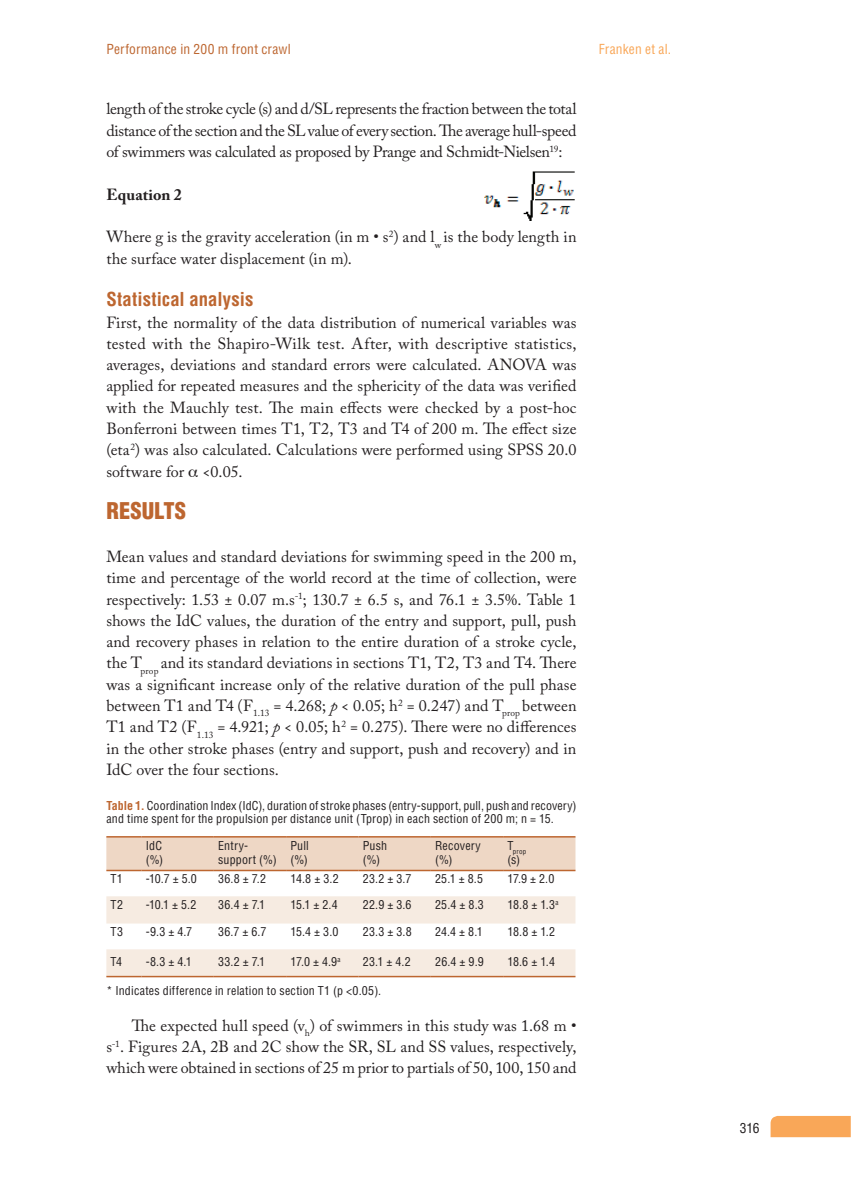
<style>
.page{position:relative;width:851px;height:1191px;background:#fff}
.page>*{position:absolute;margin:0;border:0;box-sizing:border-box;transform-origin:0 0}
.subtítulo{font:900 condensed 22.5px "Helvetica LT Std";letter-spacing:.005em;color:#bd6630}
.subsubtítulo{font:700 condensed 18.75px "Helvetica LT Std";letter-spacing:.005em;color:#bd6630}
.texto_s_espaco{font:16.05px/21.3px "Adobe Caslon Pro";color:#231f20;text-align:justify}
.texto{font:16.05px/21.3px "Adobe Caslon Pro";letter-spacing:-.005em;color:#231f20;text-align:justify}
.texto_s_espaco-2{font:700 16.05px "Adobe Caslon Pro";color:#231f20}
.t1{font:condensed 13.5px "Helvetica LT Std";letter-spacing:.015em;color:#bd6630}
.t2{font:condensed 13.5px "Helvetica LT Std";letter-spacing:.015em;color:#f9a758}
.t3{font:condensed 13.5px "Helvetica LT Std";color:#231f20}
.tabela_esq{font:condensed 12px/14.4px "Helvetica LT Std";letter-spacing:.015em;color:#231f20}
.legenda{font:condensed 12px/13.5px "Helvetica LT Std";letter-spacing:.015em;color:#231f20}
.tabela_esq-2{font:condensed 7.05px "Helvetica LT Std";color:#231f20}
.s1{font-style:italic}
.s2{font-weight:700;color:#bd6630}
</style>
<div class="page">
<div style="left:770px;top:1116px;width:80px;height:21px;background:#f9a758"></div>
<img style="left:484px;top:171px;width:91px;height:49px">
<div style="left:106px;top:837px;width:469px;height:32px;background:#eed7c5"></div>
<svg style="left:106px;top:896px;width:469px;height:79px"></svg>
<hr style="left:106px;top:836px;width:35px;height:1px;background:#bd6630">
<hr style="left:141px;top:836px;width:73px;height:1px;background:#bd6630">
<hr style="left:214px;top:836px;width:72px;height:1px;background:#bd6630">
<hr style="left:286px;top:836px;width:72px;height:1px;background:#bd6630">
<hr style="left:358px;top:836px;width:73px;height:1px;background:#bd6630">
<hr style="left:431px;top:836px;width:72px;height:1px;background:#bd6630">
<hr style="left:503px;top:836px;width:72px;height:1px;background:#bd6630">
<hr style="left:106px;top:869px;width:35px;height:2px;background:#bd6630">
<hr style="left:141px;top:869px;width:73px;height:2px;background:#bd6630">
<hr style="left:214px;top:869px;width:72px;height:2px;background:#bd6630">
<hr style="left:286px;top:869px;width:72px;height:2px;background:#bd6630">
<hr style="left:358px;top:869px;width:73px;height:2px;background:#bd6630">
<hr style="left:431px;top:869px;width:72px;height:2px;background:#bd6630">
<hr style="left:503px;top:869px;width:72px;height:2px;background:#bd6630">
<hr style="left:106px;top:975px;width:35px;height:2px;background:#bd6630">
<hr style="left:141px;top:975px;width:73px;height:2px;background:#bd6630">
<hr style="left:214px;top:975px;width:72px;height:2px;background:#bd6630">
<hr style="left:286px;top:975px;width:72px;height:2px;background:#bd6630">
<hr style="left:358px;top:975px;width:73px;height:2px;background:#bd6630">
<hr style="left:431px;top:975px;width:72px;height:2px;background:#bd6630">
<hr style="left:503px;top:975px;width:72px;height:2px;background:#bd6630">
<p class="t1" style="left:106px;top:41px;width:186px">Performance in 200 m front crawl</p>
<p class="t2" style="left:598px;top:41px;width:74px">Franken et al.</p>
<p class="texto_s_espaco" style="left:106px;top:98px;width:471px">length of the stroke cycle (s) and d/SL represents the fraction between the total distance of the section and the SL value of every section. The average hull-speed of swimmers was calculated as proposed by Prange and Schmidt-Nielsen<sup>19</sup>:</p>
<p class="texto_s_espaco-2" style="left:106px;top:185px;width:77px">Equation 2</p>
<p class="texto_s_espaco" style="left:106px;top:226px;width:471px">Where g is the gravity acceleration (in m • s<sup>2</sup>) and l<sub>w</sub> is the body length in the surface water displacement (in m).</p>
<p class="subsubtítulo" style="left:106px;top:288px;width:148px">Statistical analysis</p>
<p class="texto_s_espaco" style="left:106px;top:311px;width:471px">First, the normality of the data distribution of numerical variables was tested with the Shapiro-Wilk test. After, with descriptive statistics, averages, deviations and standard errors were calculated. ANOVA was applied for repeated measures and the sphericity of the data was verified with the Mauchly test. The main effects were checked by a post-hoc Bonferroni between times T1, T2, T3 and T4 of 200 m. The effect size (eta<sup>2</sup>) was also calculated. Calculations were performed using SPSS 20.0 software for &lt;0.05.</p>
<p class="subtítulo" style="left:106px;top:497px;width:81px">RESULTS</p>
<p class="texto_s_espaco" style="left:106px;top:546px;width:471px">Mean values and standard deviations for swimming speed in the 200 m, time and percentage of the world record at the time of collection, were respectively: 1.53 ± 0.07 m.s<sup>-1</sup>; 130.7 ± 6.5 s, and 76.1 ± 3.5%. Table 1 shows the IdC values, the duration of the entry and support, pull, push and recovery phases in relation to the entire duration of a stroke cycle, the T<sub>prop</sub> and its standard deviations in sections T1, T2, T3 and T4. There was a significant increase only of the relative duration of the pull phase between T1 and T4 (F<sub>1.13</sub> = 4.268; <span class="s1">p</span> &lt; 0.05; h<sup>2</sup> = 0.247) and T<sub>prop</sub> between T1 and T2 (F<sub>1.13</sub> = 4.921; <span class="s1">p</span> &lt; 0.05; h<sup>2</sup> = 0.275). There were no differences in the other stroke phases (entry and support, push and recovery) and in IdC over the four sections.</p>
<p class="legenda" style="left:106px;top:798px;width:471px"><span class="s2">Table 1.</span> Coordination Index (IdC), duration of stroke phases (entry-support, pull, push and recovery) and time spent for the propulsion per distance unit (Tprop) in each section of 200 m; n = 15.</p>
<p class="tabela_esq" style="left:146px;top:838px;width:18px">IdC</p>
<p class="tabela_esq" style="left:146px;top:852px;width:19px">(%)</p>
<p class="tabela_esq" style="left:218px;top:838px;width:60px">Entry&shy;support (%)</p>
<p class="tabela_esq" style="left:290px;top:838px;width:20px">Pull</p>
<p class="tabela_esq" style="left:362px;top:838px;width:26px">Push</p>
<p class="tabela_esq" style="left:362px;top:852px;width:19px">(%)</p>
<p class="tabela_esq" style="left:435px;top:838px;width:47px">Recovery</p>
<p class="tabela_esq" style="left:435px;top:852px;width:19px">(%)</p>
<p class="tabela_esq-2" style="left:507px;top:846px;width:20px"><sup>T</sup>prop</p>
<p class="tabela_esq" style="left:507px;top:852px;width:14px">(s)</p>
<p class="tabela_esq" style="left:290px;top:852px;width:19px">(%)</p>
<p class="tabela_esq" style="left:111px;top:871px;width:14px">T1</p>
<p class="tabela_esq" style="left:146px;top:871px;width:53px">-10.7 ± 5.0</p>
<p class="tabela_esq" style="left:218px;top:871px;width:49px">36.8 ± 7.2</p>
<p class="tabela_esq" style="left:290px;top:871px;width:50px">14.8 ± 3.2</p>
<p class="tabela_esq" style="left:362px;top:871px;width:50px">23.2 ± 3.7</p>
<p class="tabela_esq" style="left:435px;top:871px;width:50px">25.1 ± 8.5</p>
<p class="tabela_esq" style="left:507px;top:871px;width:48px">17.9 ± 2.0</p>
<p class="tabela_esq" style="left:111px;top:897px;width:14px">T2</p>
<p class="tabela_esq" style="left:146px;top:897px;width:52px">-10.1 ± 5.2</p>
<p class="tabela_esq" style="left:218px;top:897px;width:48px">36.4 ± 7.1</p>
<p class="tabela_esq" style="left:290px;top:897px;width:49px">15.1 ± 2.4</p>
<p class="tabela_esq" style="left:362px;top:897px;width:50px">22.9 ± 3.6</p>
<p class="tabela_esq" style="left:435px;top:897px;width:50px">25.4 ± 8.3</p>
<p class="tabela_esq" style="left:507px;top:897px;width:53px">18.8 ± 1.3<sup>a</sup></p>
<p class="tabela_esq" style="left:111px;top:924px;width:14px">T3</p>
<p class="tabela_esq" style="left:146px;top:924px;width:48px">-9.3 ± 4.7</p>
<p class="tabela_esq" style="left:218px;top:924px;width:50px">36.7 ± 6.7</p>
<p class="tabela_esq" style="left:290px;top:924px;width:50px">15.4 ± 3.0</p>
<p class="tabela_esq" style="left:362px;top:924px;width:50px">23.3 ± 3.8</p>
<p class="tabela_esq" style="left:435px;top:924px;width:49px">24.4 ± 8.1</p>
<p class="tabela_esq" style="left:507px;top:924px;width:49px">18.8 ± 1.2</p>
<p class="tabela_esq" style="left:111px;top:954px;width:13px">T4</p>
<p class="tabela_esq" style="left:146px;top:954px;width:48px">-8.3 ± 4.1</p>
<p class="tabela_esq" style="left:218px;top:954px;width:49px">33.2 ± 7.1</p>
<p class="tabela_esq" style="left:290px;top:954px;width:52px">17.0 ± 4.9<sup>a</sup></p>
<p class="tabela_esq" style="left:362px;top:954px;width:50px">23.1 ± 4.2</p>
<p class="tabela_esq" style="left:435px;top:954px;width:50px">26.4 ± 9.9</p>
<p class="tabela_esq" style="left:507px;top:954px;width:49px">18.6 ± 1.4</p>
<p class="legenda" style="left:106px;top:984px;width:276px">* Indicates difference in relation to section T1 (p &lt;0.05).</p>
<p class="texto" style="left:106px;top:1014px;width:471px;text-indent:26px">The expected hull speed (v<sub>h</sub>) of swimmers in this study was 1.68 m • s<sup>-1</sup>. Figures 2A, 2B and 2C show the SR, SL and SS values, respectively, which were obtained in sections of 25 m prior to partials of 50, 100, 150 and</p>
<p class="t3" style="left:739px;top:1120px;width:21px">316</p>
</div>
